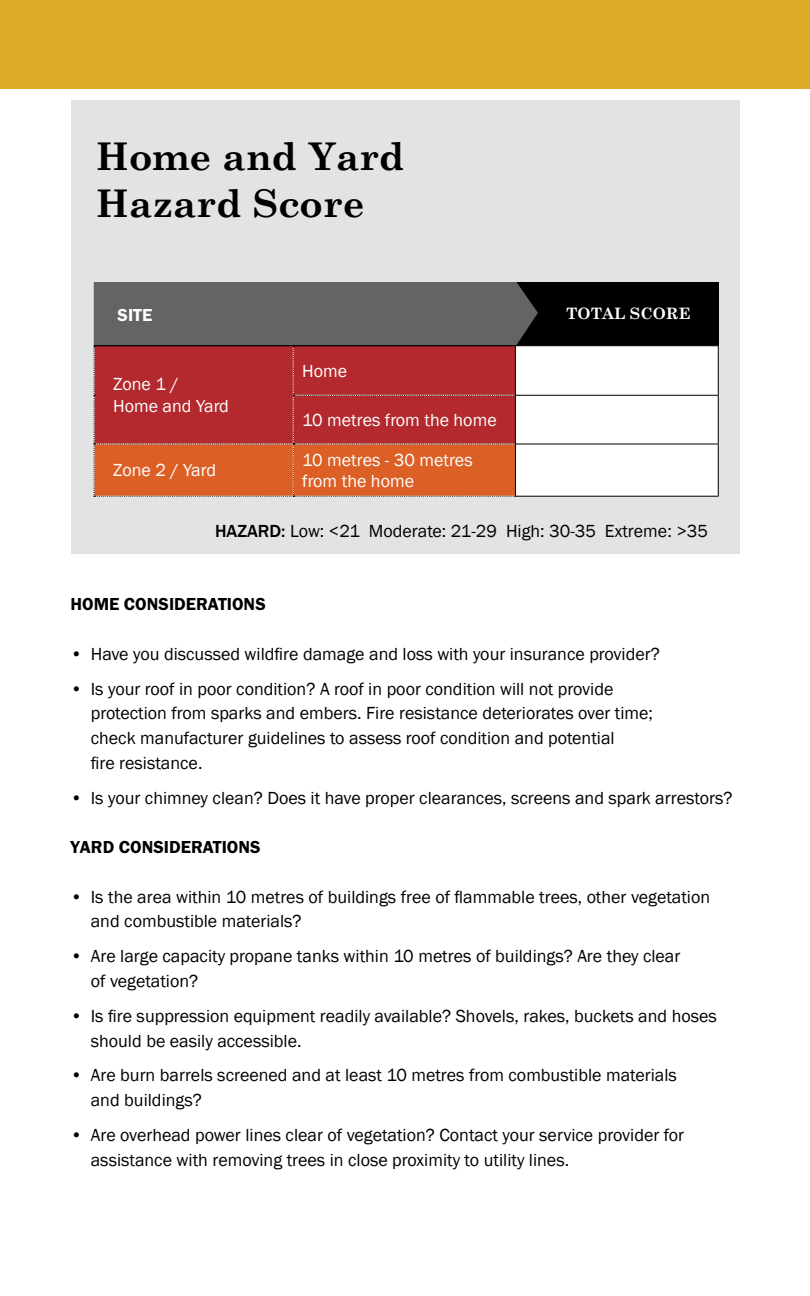
<style>
.page{position:relative;width:810px;height:1296px;background:#fff}
.page>*{position:absolute;margin:0;border:0;box-sizing:border-box;transform-origin:0 0}
.t1{font:700 38.25px/47.2px "Century Schoolbook";color:#000}
.t2{font:18px/24.8px "Franklin Gothic";color:#000}
.t3{font:18px/21.6px "Franklin Gothic";color:#fff}
.t4{font:600 18px "Franklin Gothic FS";color:#000}
.t5{font:600 18px "Franklin Gothic FS";color:#fff}
.t6{font:700 15.75px "Century Schoolbook";color:#fff}
.s1{font-weight:500}
</style>
<div class="page">
<div style="left:0;top:0;width:810px;height:88px;background:#dcab28"></div>
<div style="left:71px;top:101px;width:668px;height:453px;background:#e2e3e4"></div>
<svg style="left:94px;top:282px;width:624px;height:215px;background:#a96b63"></svg>
<hr style="left:94px;top:345px;width:199px;height:1px;background:#000">
<hr style="left:293px;top:345px;width:222px;height:1px;background:#000">
<hr style="left:515px;top:345px;width:204px;height:1px;background:#000">
<hr style="left:515px;top:346px;width:1px;height:49px;background:#000">
<hr style="left:718px;top:346px;width:1px;height:49px;background:#000">
<hr style="left:515px;top:395px;width:204px;height:1px;background:#000">
<hr style="left:515px;top:396px;width:1px;height:48px;background:#000">
<hr style="left:718px;top:396px;width:1px;height:48px;background:#000">
<hr style="left:515px;top:444px;width:204px;height:1px;background:#000">
<hr style="left:515px;top:444px;width:1px;height:52px;background:#000">
<hr style="left:718px;top:444px;width:1px;height:52px;background:#000">
<hr style="left:515px;top:496px;width:204px;height:1px;background:#000">
<h1 class="t1" style="left:96px;top:132px;width:310px">Home and Yard<br>Hazard Score</h1>
<p class="t5" style="left:118px;top:305px;width:36px">SITE</p>
<p class="t6" style="left:566px;top:304px;width:126px">TOTAL SCORE</p>
<p class="t3" style="left:113px;top:374px;width:117px">Zone 1 /<br>Home and Yard</p>
<p class="t3" style="left:302px;top:360px;width:46px">Home</p>
<p class="t3" style="left:302px;top:410px;width:196px">10 metres from the home</p>
<p class="t3" style="left:113px;top:460px;width:105px">Zone 2 / Yard</p>
<p class="t3" style="left:302px;top:449px;width:172px">10 metres - 30 metres from the home</p>
<p class="t2" style="left:215px;top:519px;width:494px"><span class="s1">HAZARD:</span> Low: &lt;21 Moderate: 21-29 High: 30-35 Extreme: &gt;35</p>
<p class="t4" style="left:71px;top:594px;width:197px">HOME CONSIDERATIONS</p>
<p class="t2" style="left:71px;top:642px;width:591px">• Have you discussed wildfire damage and loss with your insurance provider?</p>
<p class="t2" style="left:91px;top:677px;width:564px;text-indent:-20px">• Is your roof in poor condition? A roof in poor condition will not provide protection from sparks and embers. Fire resistance deteriorates over time; check manufacturer guidelines to assess roof condition and potential<br>fire resistance.</p>
<p class="t2" style="left:71px;top:786px;width:663px">• Is your chimney clean? Does it have proper clearances, screens and spark arrestors?</p>
<p class="t4" style="left:71px;top:837px;width:192px">YARD CONSIDERATIONS</p>
<p class="t2" style="left:91px;top:885px;width:621px;text-indent:-20px">• Is the area within 10 metres of buildings free of flammable trees, other vegetation and combustible materials?</p>
<p class="t2" style="left:91px;top:944px;width:591px;text-indent:-20px">• Are large capacity propane tanks within 10 metres of buildings? Are they clear of vegetation?</p>
<p class="t2" style="left:91px;top:1004px;width:628px;text-indent:-20px">• Is fire suppression equipment readily available? Shovels, rakes, buckets and hoses should be easily accessible.</p>
<p class="t2" style="left:91px;top:1063px;width:588px;text-indent:-20px">• Are burn barrels screened and at least 10 metres from combustible materials and buildings?</p>
<p class="t2" style="left:91px;top:1123px;width:595px;text-indent:-20px">• Are overhead power lines clear of vegetation? Contact your service provider for assistance with removing trees in close proximity to utility lines.</p>
</div>
